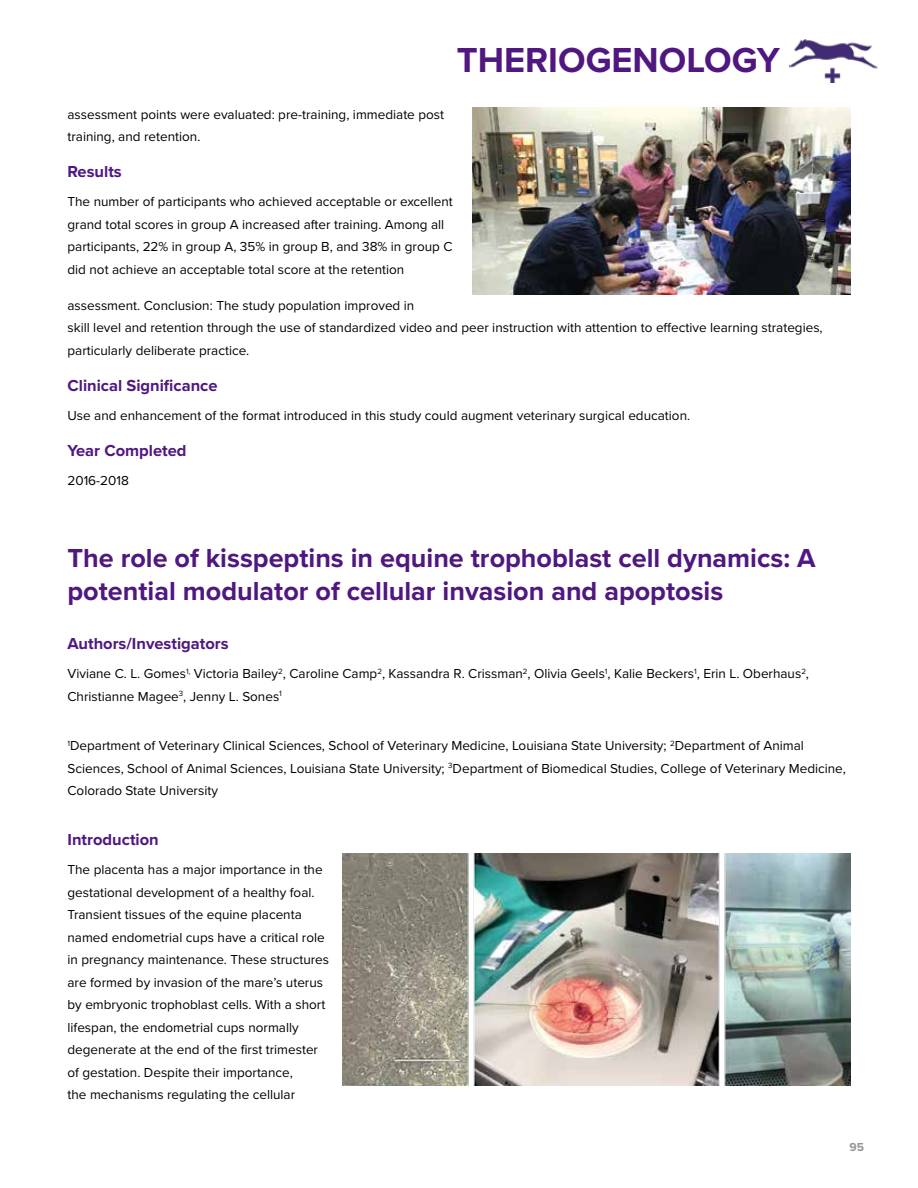
<style>
.page{position:relative;width:918px;height:1188px;background:#fff}
.page>*{position:absolute;margin:0;border:0;box-sizing:border-box;transform-origin:0 0}
.t1{font:700 36px "Proxima Nova";color:#4f177f}
.t2{font:700 27px/32.4px "Proxima Nova";color:#4f177f}
.t3{font:700 16.5px "Proxima Nova";color:#4f177f}
.t4{font:13.5px/22.5px "Proxima Nova";color:#000}
.t5{font:700 12px "Proxima Nova";color:#939598}
</style>
<div class="page">
<img style="left:473px;top:108px;width:377px;height:187px">
<img style="left:343px;top:854px;width:508px;height:232px">
<img style="left:789px;top:40px;width:89px;height:42px">
<h1 class="t1" style="left:457px;top:38px;width:325px">THERIOGENOLOGY</h1>
<p class="t4" style="left:68px;top:103px;width:378px">assessment points were evaluated: pre-training, immediate post training, and retention.</p>
<p class="t3" style="left:68px;top:162px;width:56px">Results</p>
<p class="t4" style="left:68px;top:191px;width:387px">The number of participants who achieved acceptable or excellent grand total scores in group A increased after training. Among all participants, 22% in group A, 35% in group B, and 38% in group C did not achieve an acceptable total score at the retention</p>
<p class="t4" style="left:68px;top:294px;width:757px">assessment. Conclusion: The study population improved in<br>skill level and retention through the use of standardized video and peer instruction with attention to effective learning strategies, particularly deliberate practice.</p>
<p class="t3" style="left:68px;top:376px;width:152px">Clinical Significance</p>
<p class="t4" style="left:68px;top:405px;width:624px">Use and enhancement of the format introduced in this study could augment veterinary surgical education.</p>
<p class="t3" style="left:68px;top:441px;width:121px">Year Completed</p>
<p class="t4" style="left:68px;top:470px;width:63px">2016-2018</p>
<h2 class="t2" style="left:68px;top:543px;width:750px">The role of kisspeptins in equine trophoblast cell dynamics: A potential modulator of cellular invasion and apoptosis</h2>
<p class="t3" style="left:68px;top:634px;width:163px">Authors/Investigators</p>
<p class="t4" style="left:68px;top:663px;width:743px">Viviane C. L. Gomes<sup>1,</sup> Victoria Bailey<sup>2</sup>, Caroline Camp<sup>2</sup>, Kassandra R. Crissman<sup>2</sup>, Olivia Geels<sup>1</sup>, Kalie Beckers<sup>1</sup>, Erin L. Oberhaus<sup>2</sup>,<br>Christianne Magee<sup>3</sup>, Jenny L. Sones<sup>1</sup></p>
<p class="t4" style="left:67px;top:735px;width:780px"><sup>1</sup>Department of Veterinary Clinical Sciences, School of Veterinary Medicine, Louisiana State University; <sup>2</sup>Department of Animal<br>Sciences, School of Animal Sciences, Louisiana State University; <sup>3</sup>Department of Biomedical Studies, College of Veterinary Medicine,<br>Colorado State University</p>
<p class="t3" style="left:68px;top:830px;width:93px">Introduction</p>
<p class="t4" style="left:68px;top:859px;width:263px">The placenta has a major importance in the gestational development of a healthy foal.<br>Transient tissues of the equine placenta named endometrial cups have a critical role in pregnancy maintenance. These structures are formed by invasion of the mare’s uterus by embryonic trophoblast cells. With a short lifespan, the endometrial cups normally degenerate at the end of the first trimester of gestation. Despite their importance,<br>the mechanisms regulating the cellular</p>
<p class="t5" style="left:849px;top:1139px;width:16px">95</p>
</div>
